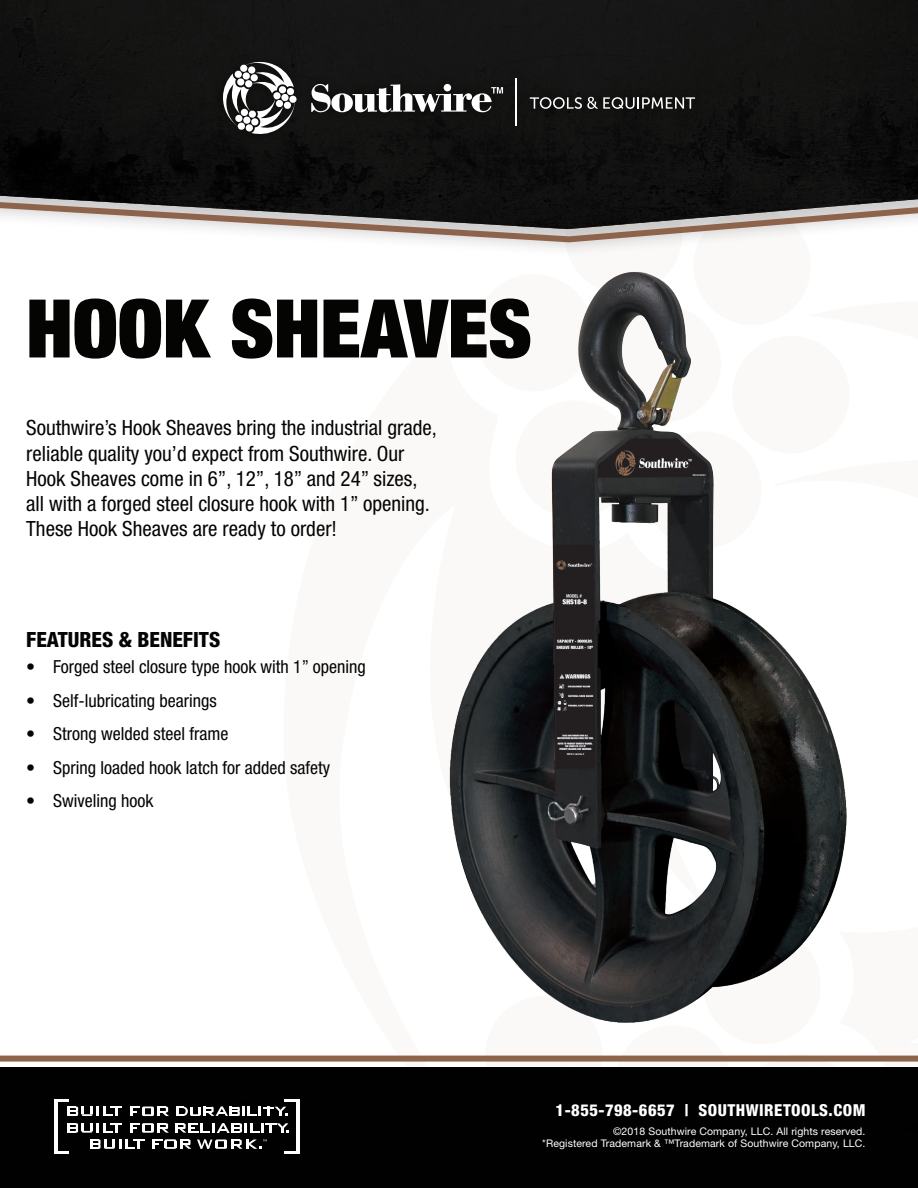
<style>
.page{position:relative;width:918px;height:1188px;background:#fff}
.page>*{position:absolute;margin:0;border:0;box-sizing:border-box;transform-origin:0 0}
.t1{font:900 condensed 81px "Helvetica Neue LT Pro";color:#040503}
.t2{font:condensed 21px/25.2px "Helvetica Neue";color:#040503}
.t3{font:800 condensed 21px "Helvetica Neue LT Pro";color:#040503}
.t4{font:condensed 18px "Helvetica Neue LT Pro";color:#040503}
.t5{font:800 condensed 16.5px "Helvetica Neue LT Pro";letter-spacing:.03em;color:#fff}
.t6{font:10.5px/12.6px "Helvetica Neue LT Pro";letter-spacing:.01em;color:#fff;text-align:right}
</style>
<div class="page">
<div style="left:0;top:1068px;width:918px;height:120px;background:#040503"></div>
<svg style="left:153px;top:1139px;width:38px;height:10px"></svg>
<svg style="left:90px;top:1139px;width:54px;height:10px"></svg>
<hr style="left:54px;top:1099px;width:3px;height:55px;background:#fff">
<svg style="left:57px;top:1151px;width:12px;height:3px"></svg>
<hr style="left:296px;top:1099px;width:4px;height:55px;background:#fff">
<hr style="left:284px;top:1099px;width:14px;height:3px;background:#fff">
<hr style="left:284px;top:1151px;width:14px;height:3px;background:#fff">
<svg style="left:130px;top:1106px;width:39px;height:10px"></svg>
<svg style="left:57px;top:1099px;width:65px;height:17px"></svg>
<svg style="left:130px;top:1123px;width:39px;height:10px"></svg>
<svg style="left:68px;top:1123px;width:54px;height:10px"></svg>
<svg style="left:175px;top:1123px;width:114px;height:10px"></svg>
<svg style="left:177px;top:1107px;width:111px;height:9px"></svg>
<svg style="left:197px;top:1139px;width:70px;height:10px"></svg>
<svg style="left:0;top:0;width:918px;height:198px;background:#101010"></svg>
<svg style="left:0;top:198px;width:918px;height:47px"></svg>
<div style="left:0;top:1056px;width:918px;height:6px;background:#8d634b"></div>
<div style="left:213px;top:51px;width:491px;height:93px;background:#141413"></div>
<svg style="left:223px;top:61px;width:74px;height:74px"></svg>
<hr style="left:515px;top:78px;width:1px;height:48px;background:#fff">
<svg style="left:530px;top:97px;width:165px;height:12px"></svg>
<svg style="left:311px;top:84px;width:192px;height:28px"></svg>
<img style="left:424px;top:271px;width:485px;height:797px">
<h1 class="t1" style="left:26px;top:275px;width:507px">HOOK SHEAVES</h1>
<p class="t2" style="left:26px;top:415px;width:412px">Southwire’s Hook Sheaves bring the industrial grade, reliable quality you’d expect from Southwire. Our Hook Sheaves come in 6”, 12”, 18” and 24” sizes, all with a forged steel closure hook with 1” opening.<br>These Hook Sheaves are ready to order!</p>
<p class="t3" style="left:26px;top:626px;width:196px">FEATURES &amp; BENEFITS</p>
<p class="t4" style="left:26px;top:656px;width:341px">• Forged steel closure type hook with 1” opening</p>
<p class="t4" style="left:26px;top:690px;width:192px">• Self-lubricating bearings</p>
<p class="t4" style="left:26px;top:723px;width:204px">• Strong welded steel frame</p>
<p class="t4" style="left:26px;top:757px;width:305px">• Spring loaded hook latch for added safety</p>
<p class="t4" style="left:26px;top:791px;width:129px">• Swiveling hook</p>
<p class="t5" style="left:556px;top:1100px;width:311px">1-855-798-6657 | SOUTHWIRETOOLS.COM</p>
<p class="t6" style="left:542px;top:1125px;width:325px">©2018 Southwire Company, LLC. All rights reserved.<br>*Registered Trademark &amp; ™Trademark of Southwire Company, LLC.</p>
</div>
